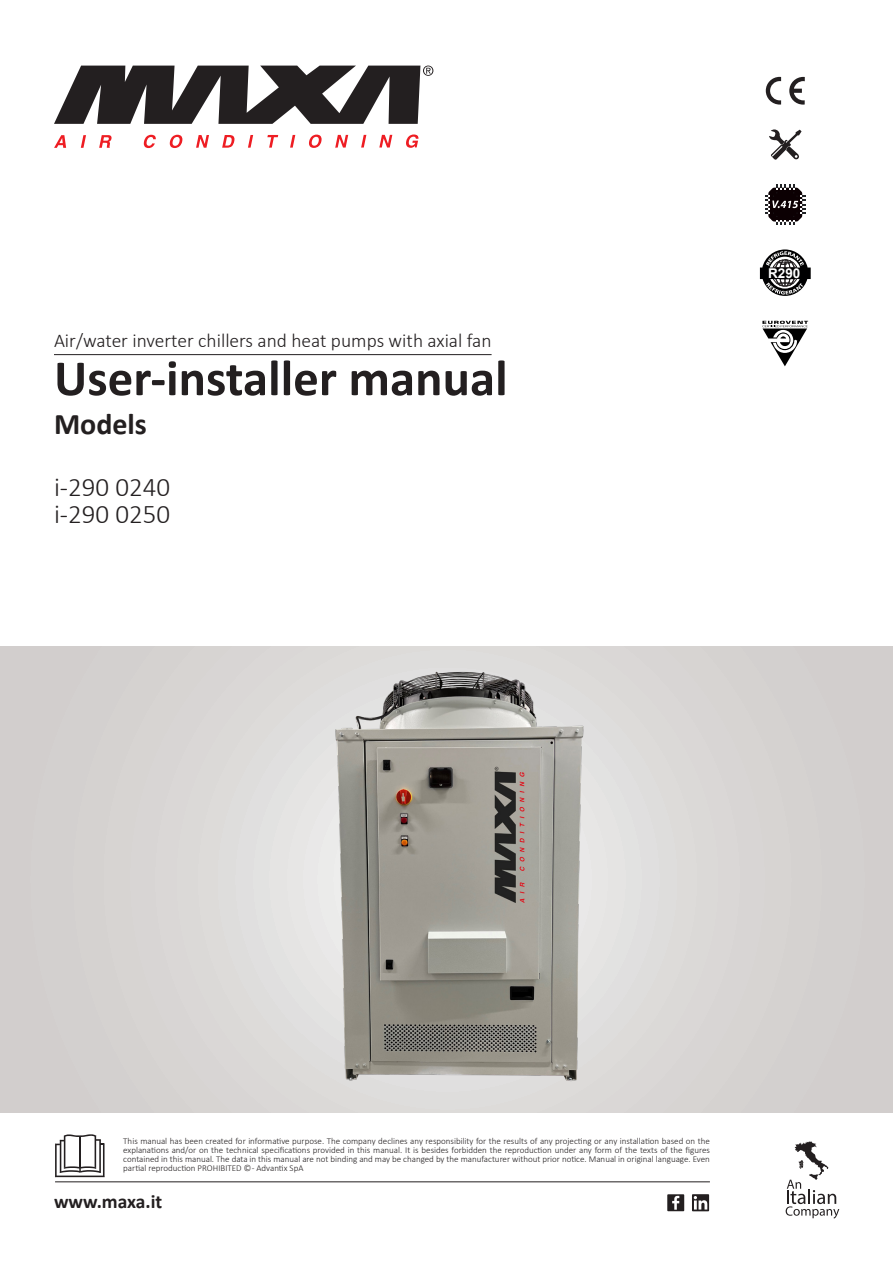
<style>
.page{position:relative;width:893px;height:1263px;background:#fff}
.page>*{position:absolute;margin:0;border:0;box-sizing:border-box;transform-origin:0 0}
.Titolo_copertina{font:700 51px "Calibri";color:#231f20}
.Titolo_modelli{font:700 30px "Calibri";color:#231f20}
.Modelli{font:300 27px/27px "Calibri";color:#231f20}
.Sottotitolo{font:300 19.5px "Calibri";color:#231f20}
.sito_web{font:700 19.5px "Calibri";color:#231f20}
.t1{font:700 13.5px "Arial";color:#fff}
.avvertenze{font:300 9px/9px "Calibri";color:#231f20;text-align:justify}
</style>
<div class="page">
<div style="left:0;top:646px;width:893px;height:466px;background:#d7d4d2"></div>
<img style="left:272px;top:668px;width:350px;height:424px">
<svg style="left:55px;top:1134px;width:50px;height:43px"></svg>
<hr style="left:55px;top:1181px;width:655px;height:1px;background:#231f20">
<svg style="left:786px;top:1141px;width:53px;height:77px"></svg>
<svg style="left:668px;top:1194px;width:16px;height:17px"></svg>
<svg style="left:692px;top:1194px;width:17px;height:17px"></svg>
<svg style="left:54px;top:66px;width:379px;height:58px"></svg>
<svg style="left:54px;top:135px;width:12px;height:13px"></svg>
<svg style="left:81px;top:135px;width:5px;height:13px"></svg>
<svg style="left:99px;top:135px;width:13px;height:13px"></svg>
<svg style="left:144px;top:135px;width:12px;height:13px"></svg>
<svg style="left:170px;top:135px;width:12px;height:13px"></svg>
<svg style="left:196px;top:135px;width:13px;height:13px"></svg>
<svg style="left:222px;top:135px;width:12px;height:13px"></svg>
<svg style="left:248px;top:135px;width:5px;height:13px"></svg>
<svg style="left:267px;top:135px;width:11px;height:13px"></svg>
<svg style="left:290px;top:135px;width:5px;height:13px"></svg>
<svg style="left:309px;top:135px;width:13px;height:13px"></svg>
<svg style="left:335px;top:135px;width:13px;height:13px"></svg>
<svg style="left:361px;top:135px;width:5px;height:13px"></svg>
<svg style="left:379px;top:135px;width:13px;height:13px"></svg>
<svg style="left:406px;top:134px;width:13px;height:14px"></svg>
<svg style="left:789px;top:77px;width:16px;height:28px"></svg>
<svg style="left:766px;top:77px;width:15px;height:28px"></svg>
<svg style="left:769px;top:129px;width:33px;height:31px"></svg>
<svg style="left:765px;top:185px;width:40px;height:40px"></svg>
<svg style="left:760px;top:249px;width:51px;height:47px"></svg>
<svg style="left:762px;top:321px;width:46px;height:45px"></svg>
<hr style="left:54px;top:354px;width:438px;height:1px;background:#231f20">
<p class="Sottotitolo" style="left:54px;top:329px;width:439px">Air/water inverter chillers and heat pumps with axial fan</p>
<p class="Titolo_copertina" style="left:54px;top:342px;width:455px">User-installer manual</p>
<p class="Titolo_modelli" style="left:54px;top:403px;width:94px">Models</p>
<p class="Modelli" style="left:54px;top:473px;width:118px">i-290 0240 i-290 0250</p>
<p class="t1" style="left:768px;top:264px;width:34px">R290</p>
<p class="avvertenze" style="left:123px;top:1137px;width:588px">This manual has been created for informative purpose. The company declines any responsibility for the results of any projecting or any installation based on the explanations and/or on the technical specifications provided in this manual. It is besides forbidden the reproduction under any form of the texts of the figures contained in this manual. The data in this manual are not binding and may be changed by the manufacturer without prior notice. Manual in original language. Even partial reproduction PROHIBITED © - Advantix SpA</p>
<p class="sito_web" style="left:54px;top:1188px;width:110px">www.maxa.it</p>
</div>
